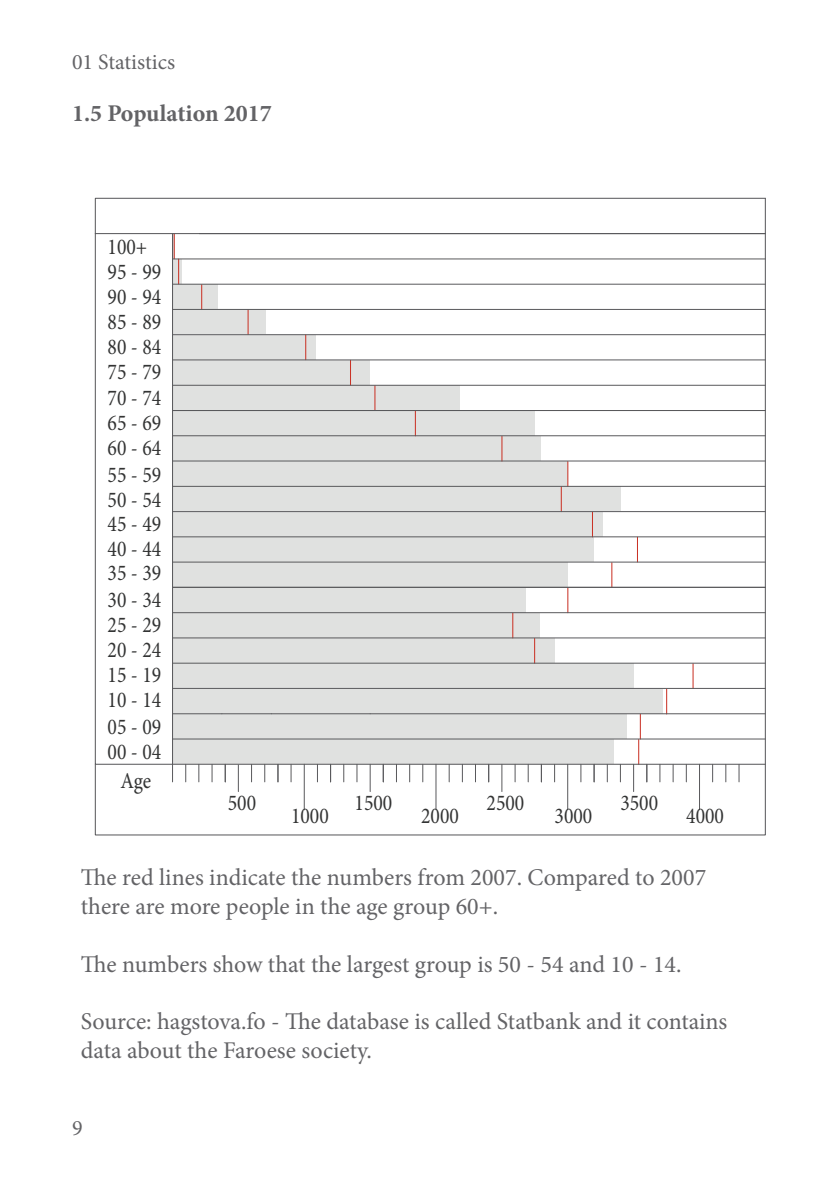
<style>
.page{position:relative;width:840px;height:1191px;background:#fff}
.page>*{position:absolute;margin:0;border:0;box-sizing:border-box;transform-origin:0 0}
.t1{font:24px/28.8px "Minion Pro";letter-spacing:-.005em;color:#636366}
.t2{font:700 24px "Minion Pro";letter-spacing:-.005em;color:#636366}
.t3{font:22.6px "Minion Pro";color:#333434;scale:.87 1}
.t4{font:22px "Minion Pro";color:#636366}
</style>
<div class="page">
<svg style="left:94px;top:197px;width:672px;height:639px"></svg>
<svg style="left:172px;top:764px;width:1px;height:18px"></svg>
<svg style="left:185px;top:764px;width:1px;height:18px"></svg>
<svg style="left:198px;top:764px;width:1px;height:18px"></svg>
<svg style="left:211px;top:764px;width:1px;height:18px"></svg>
<svg style="left:264px;top:764px;width:1px;height:18px"></svg>
<svg style="left:251px;top:764px;width:1px;height:18px"></svg>
<svg style="left:238px;top:765px;width:1px;height:26px"></svg>
<svg style="left:225px;top:764px;width:1px;height:18px"></svg>
<svg style="left:369px;top:764px;width:1px;height:27px"></svg>
<svg style="left:356px;top:764px;width:1px;height:18px"></svg>
<svg style="left:343px;top:764px;width:1px;height:18px"></svg>
<svg style="left:277px;top:764px;width:1px;height:18px"></svg>
<svg style="left:290px;top:764px;width:1px;height:18px"></svg>
<hr style="left:304px;top:764px;width:1px;height:46px;background:#59595c">
<svg style="left:317px;top:764px;width:1px;height:18px"></svg>
<svg style="left:330px;top:764px;width:1px;height:18px"></svg>
<svg style="left:580px;top:764px;width:1px;height:18px"></svg>
<hr style="left:567px;top:764px;width:1px;height:46px;background:#59595c">
<svg style="left:554px;top:764px;width:1px;height:18px"></svg>
<svg style="left:501px;top:764px;width:1px;height:27px"></svg>
<svg style="left:514px;top:764px;width:1px;height:18px"></svg>
<svg style="left:527px;top:764px;width:1px;height:18px"></svg>
<svg style="left:540px;top:764px;width:1px;height:18px"></svg>
<svg style="left:383px;top:764px;width:1px;height:18px"></svg>
<svg style="left:396px;top:764px;width:1px;height:18px"></svg>
<svg style="left:409px;top:764px;width:1px;height:18px"></svg>
<svg style="left:422px;top:764px;width:1px;height:18px"></svg>
<svg style="left:488px;top:764px;width:1px;height:18px"></svg>
<svg style="left:475px;top:764px;width:1px;height:18px"></svg>
<svg style="left:462px;top:764px;width:1px;height:18px"></svg>
<svg style="left:448px;top:764px;width:1px;height:18px"></svg>
<hr style="left:435px;top:764px;width:1px;height:46px;background:#59595c">
<svg style="left:593px;top:764px;width:1px;height:18px"></svg>
<svg style="left:606px;top:764px;width:1px;height:18px"></svg>
<svg style="left:619px;top:764px;width:1px;height:18px"></svg>
<svg style="left:633px;top:764px;width:1px;height:27px"></svg>
<svg style="left:685px;top:764px;width:1px;height:18px"></svg>
<svg style="left:672px;top:764px;width:1px;height:18px"></svg>
<svg style="left:659px;top:764px;width:1px;height:18px"></svg>
<svg style="left:646px;top:764px;width:1px;height:18px"></svg>
<hr style="left:698px;top:764px;width:1px;height:46px;background:#59595c">
<svg style="left:711px;top:764px;width:1px;height:18px"></svg>
<svg style="left:725px;top:764px;width:1px;height:18px"></svg>
<svg style="left:738px;top:764px;width:1px;height:18px"></svg>
<p class="t4" style="left:72px;top:47px;width:105px">01 Statistics</p>
<p class="t2" style="left:72px;top:96px;width:201px">1.5 Population 2017</p>
<p class="t3" style="left:107px;top:231px;width:47px">100+</p>
<p class="t3" style="left:107px;top:257px;width:63px">95 - 99</p>
<p class="t3" style="left:107px;top:282px;width:63px">90 - 94</p>
<p class="t3" style="left:107px;top:306px;width:63px">85 - 89</p>
<p class="t3" style="left:107px;top:331px;width:63px">80 - 84</p>
<p class="t3" style="left:107px;top:357px;width:63px">75 - 79</p>
<p class="t3" style="left:107px;top:383px;width:63px">70 - 74</p>
<p class="t3" style="left:107px;top:408px;width:63px">65 - 69</p>
<p class="t3" style="left:107px;top:433px;width:63px">60 - 64</p>
<p class="t3" style="left:107px;top:459px;width:63px">55 - 59</p>
<p class="t3" style="left:107px;top:484px;width:63px">50 - 54</p>
<p class="t3" style="left:107px;top:508px;width:63px">45 - 49</p>
<p class="t3" style="left:107px;top:533px;width:63px">40 - 44</p>
<p class="t3" style="left:107px;top:558px;width:63px">35 - 39</p>
<p class="t3" style="left:107px;top:584px;width:63px">30 - 34</p>
<p class="t3" style="left:107px;top:609px;width:63px">25 - 29</p>
<p class="t3" style="left:107px;top:635px;width:63px">20 - 24</p>
<p class="t3" style="left:107px;top:660px;width:63px">15 - 19</p>
<p class="t3" style="left:107px;top:685px;width:63px">10 - 14</p>
<p class="t3" style="left:107px;top:711px;width:63px">05 - 09</p>
<p class="t3" style="left:107px;top:737px;width:63px">00 - 04</p>
<p class="t3" style="left:120px;top:765px;width:37px">Age</p>
<p class="t3" style="left:228px;top:787px;width:34px">500</p>
<p class="t3" style="left:291px;top:801px;width:45px">1000</p>
<p class="t3" style="left:620px;top:787px;width:45px">3500</p>
<p class="t3" style="left:354px;top:787px;width:45px">1500</p>
<p class="t3" style="left:486px;top:787px;width:45px">2500</p>
<p class="t3" style="left:421px;top:801px;width:45px">2000</p>
<p class="t3" style="left:554px;top:801px;width:45px">3000</p>
<p class="t3" style="left:686px;top:801px;width:45px">4000</p>
<p class="t1" style="left:81px;top:863px;width:626px">The red lines indicate the numbers from 2007. Compared to 2007 there are more people in the age group 60+.</p>
<p class="t1" style="left:81px;top:949px;width:602px">The numbers show that the largest group is 50 - 54 and 10 - 14.</p>
<p class="t1" style="left:81px;top:1007px;width:647px">Source: hagstova.fo - The database is called Statbank and it contains data about the Faroese society.</p>
<p class="t4" style="left:72px;top:1113px;width:12px">9</p>
</div>
